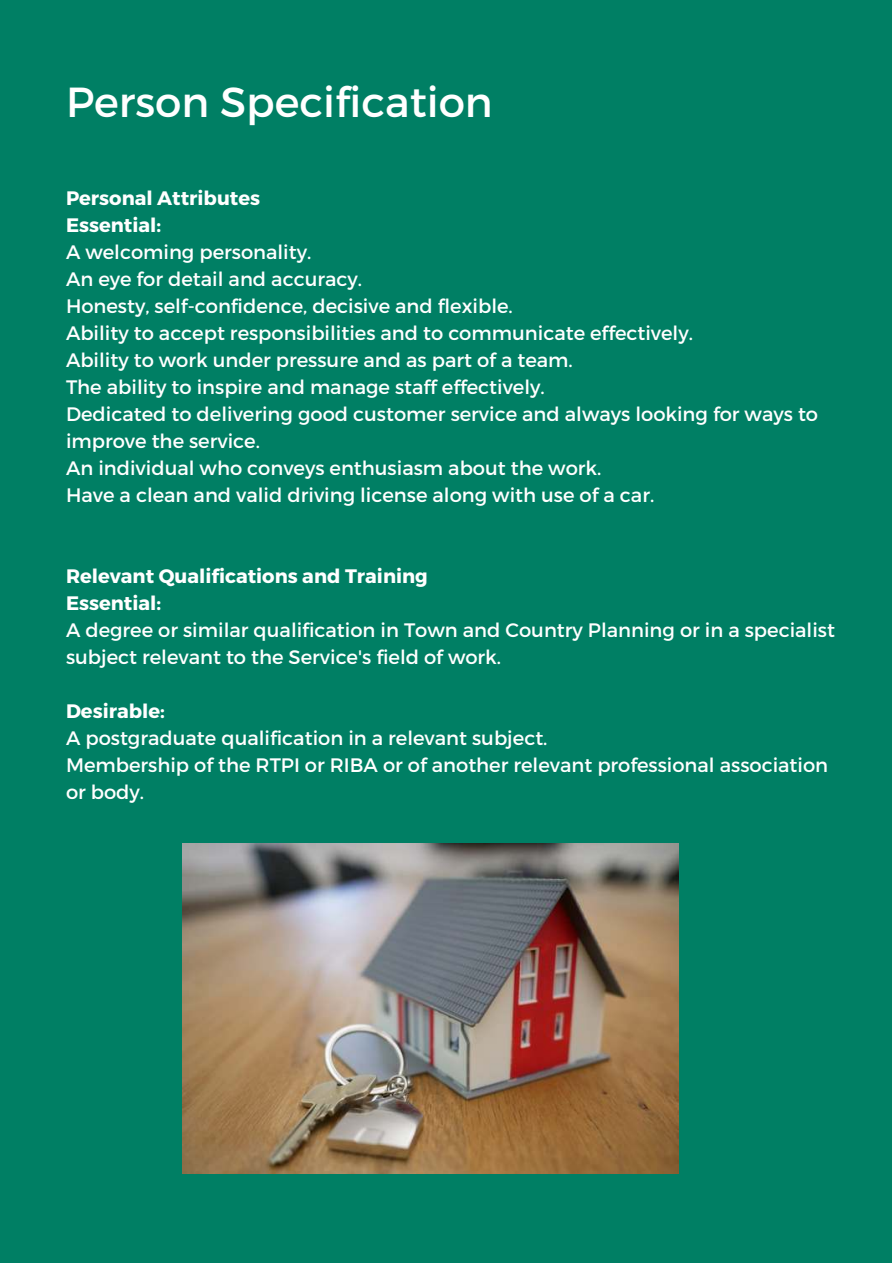
<style>
.page{position:relative;width:893px;height:1264px;background:#fff}
.page>*{position:absolute;margin:0;border:0;box-sizing:border-box;transform-origin:0 0}
.t1{font:42px "Montserrat";color:#fff}
.t2{font:19.5px/27px "Montserrat";color:#fff}
.t3{font:700 19.5px/27px "Montserrat";color:#fff}
</style>
<div class="page">
<div style="left:0;top:0;width:891px;height:1262px;background:#007f64"></div>
<img style="left:182px;top:843px;width:496px;height:330px">
<h1 class="t1" style="left:66px;top:77px;width:428px">Person Specification</h1>
<p class="t3" style="left:66px;top:185px;width:196px">Personal Attributes<br>Essential:</p>
<p class="t2" style="left:66px;top:238px;width:753px">A welcoming personality.<br>An eye for detail and accuracy.<br>Honesty, self-confidence, decisive and flexible.<br>Ability to accept responsibilities and to communicate effectively.<br>Ability to work under pressure and as part of a team.<br>The ability to inspire and manage staff effectively.<br>Dedicated to delivering good customer service and always looking for ways to improve the service.<br>An individual who conveys enthusiasm about the work.<br>Have a clean and valid driving license along with use of a car.</p>
<p class="t3" style="left:66px;top:563px;width:363px">Relevant Qualifications and Training<br>Essential:</p>
<p class="t2" style="left:66px;top:616px;width:770px">A degree or similar qualification in Town and Country Planning or in a specialist subject relevant to the Service's field of work.</p>
<p class="t3" style="left:66px;top:697px;width:100px">Desirable:</p>
<p class="t2" style="left:66px;top:724px;width:763px">A postgraduate qualification in a relevant subject.<br>Membership of the RTPI or RIBA or of another relevant professional association or body.</p>
</div>
